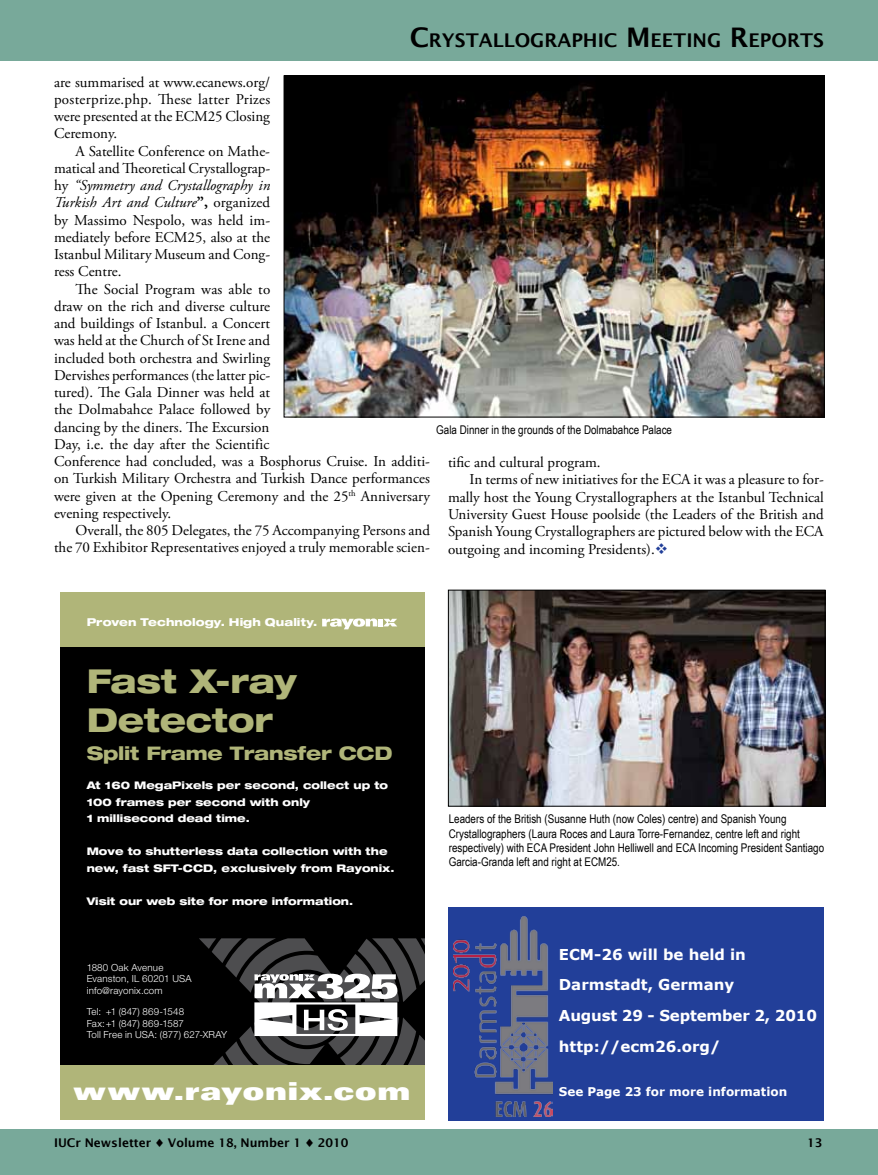
<style>
.page{position:relative;width:878px;height:1175px;background:#fff}
.page>*{position:absolute;margin:0;border:0;box-sizing:border-box;transform-origin:0 0}
.t1{font:800 expanded 33px/39.6px "Helvetica Neue LT Std";letter-spacing:-.01em;color:#b0b579}
.t2{font:24.75px "Univers LT Std X Black Ex";letter-spacing:.01em;color:#fff}
.t3{font:600 18.9px "Lucida Sans";color:#000}
.t4{font:800 expanded 18.75px "Helvetica Neue LT Std";letter-spacing:-.015em;color:#b0b579}
.t5{font:15px "Adobe Garamond Pro";color:#000}
.t6{font:700 15px/30.8px "Verdana";color:#fff}
.t7{font:italic 15px "Adobe Garamond Pro";color:#000}
.t8{font:15px "Adobe Garamond Pro";letter-spacing:.02em;color:#000}
.t9{font:12px/14.2px "Arial Narrow";color:#000}
.t10{font:600 12px "Lucida Sans";color:#000}
.t11{font:700 12px "Verdana";color:#fff}
.t12{font:800 expanded 10.8px "Helvetica Neue LT Std";letter-spacing:.005em;color:#fff}
.t13{font:800 expanded 10.5px/16.5px "Helvetica Neue LT Std";color:#fff}
.t14{font:300 9.75px/11.7px "Helvetica Neue LT Std";letter-spacing:.02em;color:#fff}
.s1{font-size:27px}
.s2{font-style:normal}
.s3{font-weight:700;font-style:normal}
.s4{color:#223f99}
</style>
<div class="page">
<div style="left:0;top:1129px;width:878px;height:45px;background:#78a99a"></div>
<div style="left:0;top:0;width:878px;height:60px;background:#78a99a"></div>
<img style="left:286px;top:77px;width:536px;height:338px">
<img style="left:450px;top:592px;width:373px;height:212px">
<div style="left:448px;top:590px;width:377px;height:216px;border:1px solid #000"></div>
<div style="left:448px;top:907px;width:376px;height:213px;background:#223f99"></div>
<img style="left:453px;top:916px;width:99px;height:200px">
<div style="left:60px;top:592px;width:364px;height:527px;background:#000"></div>
<div style="left:60px;top:1065px;width:364px;height:54px;background:#b0b579"></div>
<div style="left:60px;top:592px;width:364px;height:54px;background:#b0b579"></div>
<svg style="left:199px;top:938px;width:225px;height:127px"></svg>
<svg style="left:322px;top:618px;width:75px;height:11px"></svg>
<p class="t3" style="left:409px;top:29px;width:416px"><span class="s1">C</span>RYSTALLOGRAPHIC <span class="s1">M</span> EETING <span class="s1">R</span>EPORTS</p>
<p class="t5" style="left:54px;top:73px;width:217px">are summarised at www.ecanews.org/</p>
<p class="t8" style="left:54px;top:90px;width:218px">posterprize.php. These latter Prizes</p>
<p class="t5" style="left:54px;top:107px;width:217px">were presented at the ECM25 Closing</p>
<p class="t5" style="left:54px;top:124px;width:65px">Ceremony.</p>
<p class="t5" style="left:76px;top:142px;width:196px">A Satellite Conference on Mathe-</p>
<p class="t5" style="left:54px;top:159px;width:217px">matical and Theoretical Crystallograp-</p>
<p class="t7" style="left:54px;top:176px;width:218px"><span class="s2">hy</span> “Symmetry and Crystallography in</p>
<p class="t7" style="left:54px;top:193px;width:217px">Turkish Art and Culture<span class="s3">”,</span> <span class="s2">organized</span></p>
<p class="t5" style="left:54px;top:211px;width:217px">by Massimo Nespolo, was held im-</p>
<p class="t5" style="left:54px;top:228px;width:218px">mediately before ECM25, also at the</p>
<p class="t5" style="left:54px;top:245px;width:217px">Istanbul Military Museum and Cong-</p>
<p class="t5" style="left:54px;top:262px;width:69px">ress Centre.</p>
<p class="t5" style="left:76px;top:280px;width:196px">The Social Program was able to</p>
<p class="t5" style="left:54px;top:297px;width:217px">draw on the rich and diverse culture</p>
<p class="t5" style="left:54px;top:314px;width:218px">and buildings of Istanbul. a Concert</p>
<p class="t5" style="left:54px;top:331px;width:217px">was held at the Church of St Irene and</p>
<p class="t5" style="left:54px;top:349px;width:218px">included both orchestra and Swirling</p>
<p class="t5" style="left:54px;top:366px;width:217px">Dervishes performances (the latter pic-</p>
<p class="t5" style="left:54px;top:383px;width:217px">tured). The Gala Dinner was held at</p>
<p class="t5" style="left:54px;top:400px;width:218px">the Dolmabahce Palace followed by</p>
<p class="t5" style="left:54px;top:418px;width:217px">dancing by the diners. The Excursion</p>
<p class="t5" style="left:54px;top:435px;width:217px">Day, i.e. the day after the Scientific</p>
<p class="t5" style="left:54px;top:452px;width:377px">Conference had concluded, was a Bosphorus Cruise. In additi-</p>
<p class="t5" style="left:54px;top:469px;width:377px">on Turkish Military Orchestra and Turkish Dance performances</p>
<p class="t5" style="left:54px;top:487px;width:377px">were given at the Opening Ceremony and the 25<sup>th</sup> Anniversary</p>
<p class="t5" style="left:54px;top:504px;width:119px">evening respectively.</p>
<p class="t5" style="left:76px;top:521px;width:356px">Overall, the 805 Delegates, the 75 Accompanying Persons and</p>
<p class="t5" style="left:54px;top:538px;width:377px">the 70 Exhibitor Representatives enjoyed a truly memorable scien-</p>
<p class="t9" style="left:436px;top:422px;width:237px">Gala Dinner in the grounds of the Dolmabahce Palace</p>
<p class="t5" style="left:448px;top:453px;width:154px">tific and cultural program.</p>
<p class="t5" style="left:469px;top:471px;width:356px">In terms of new initiatives for the ECA it was a pleasure to for-</p>
<p class="t5" style="left:448px;top:488px;width:377px">mally host the Young Crystallographers at the Istanbul Technical</p>
<p class="t5" style="left:448px;top:505px;width:377px">University Guest House poolside (the Leaders of the British and</p>
<p class="t5" style="left:448px;top:522px;width:377px">Spanish Young Crystallographers are pictured below with the ECA</p>
<p class="t5" style="left:448px;top:540px;width:219px">outgoing and incoming Presidents).<span class="s4">❖</span></p>
<p class="t12" style="left:87px;top:615px;width:232px">Proven Technology. High Quality.</p>
<p class="t1" style="left:87px;top:660px;width:211px">Fast X-ray<br>Detector</p>
<p class="t4" style="left:87px;top:741px;width:307px">Split Frame Transfer CCD</p>
<p class="t13" style="left:87px;top:777px;width:303px">At 160 MegaPixels per second, collect up to<br>100 frames per second with only<br>1 millisecond dead time.</p>
<p class="t13" style="left:87px;top:843px;width:309px">Move to shutterless data collection with the new, fast SFT-CCD, exclusively from Rayonix.</p>
<p class="t13" style="left:87px;top:892px;width:268px">Visit our web site for more information.</p>
<p class="t14" style="left:87px;top:961px;width:106px">1880 Oak Avenue<br>Evanston, IL 60201 USA info@rayonix.com</p>
<p class="t14" style="left:87px;top:1005px;width:142px">Tel: +1 (847) 869-1548<br>Fax:+1 (847) 869-1587<br>Toll Free in USA: (877) 627-XRAY</p>
<p class="t2" style="left:73px;top:1076px;width:339px">www.rayonix.com</p>
<p class="t9" style="left:448px;top:811px;width:377px">Leaders of the British (Susanne Huth (now Coles) centre) and Spanish Young Crystallographers (Laura Roces and Laura Torre-Fernandez, centre left and right respectively) with ECA President John Helliwell and ECA Incoming President Santiago Garcia-Granda left and right at ECM25.</p>
<p class="t6" style="left:559px;top:939px;width:260px">ECM-26 will be held in<br>Darmstadt, Germany<br>August 29 - September 2, 2010 http://ecm26.org/</p>
<p class="t11" style="left:559px;top:1084px;width:230px">See Page 23 for more information</p>
<p class="t10" style="left:54px;top:1136px;width:296px">IUCr Newsletter ♦ Volume 18, Number 1 ♦ 2010</p>
<p class="t10" style="left:807px;top:1136px;width:17px">13</p>
</div>
